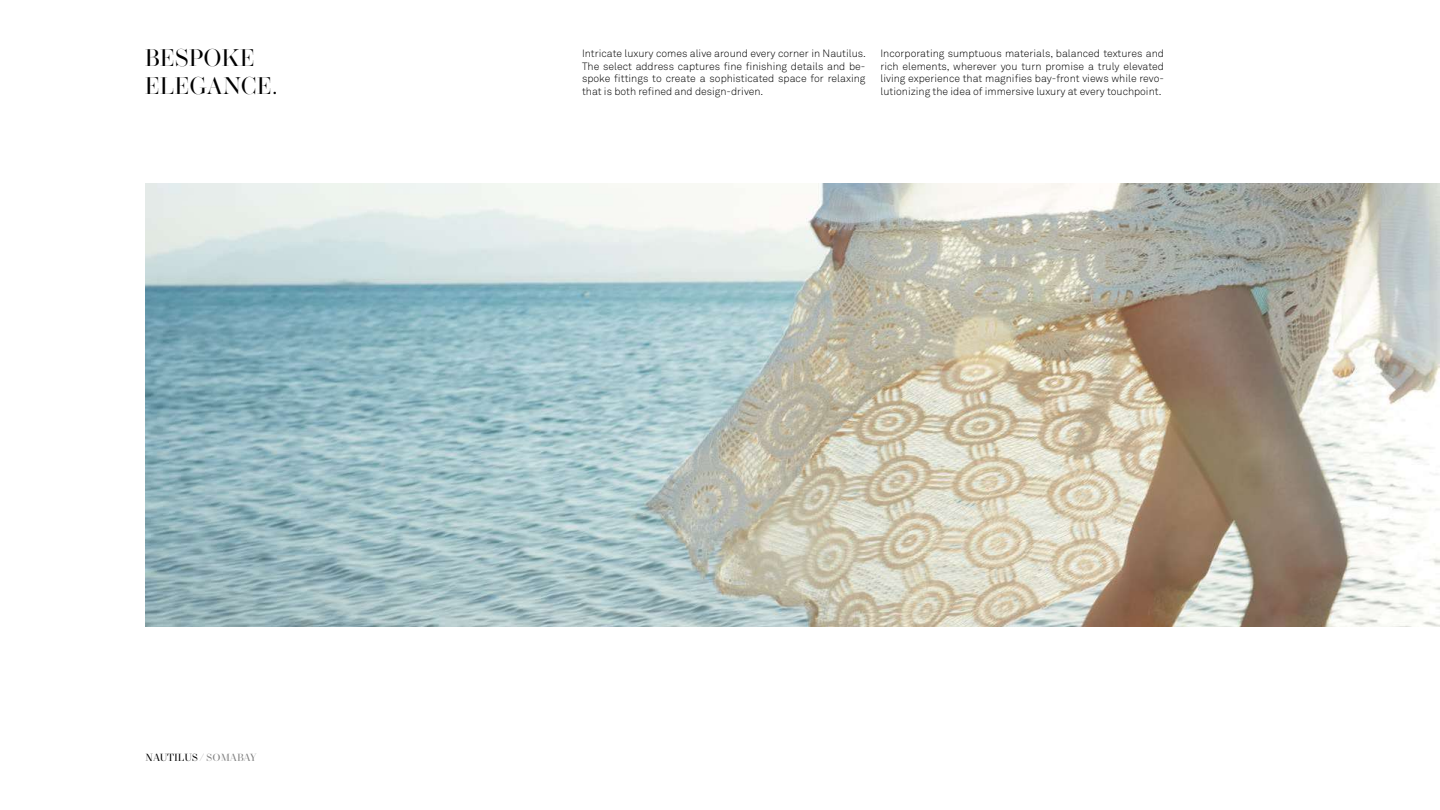
<style>
.page{position:relative;width:1440px;height:810px;background:#fff}
.page>*{position:absolute;margin:0;border:0;box-sizing:border-box;transform-origin:0 0}
.t1{font:24px/28.8px "Operetta 32";color:#000}
.t2{font:10.5px/12.6px "Akkurat Light Pro";color:#000;text-align:justify}
.t3{font:10.5px "New Paris Headline";color:#000}
.s1{color:#808080}
</style>
<div class="page">
<img style="left:146px;top:183px;width:1294px;height:444px">
<h1 class="t1" style="left:145px;top:43px;width:135px">BESPOKE<br>ELEGANCE.</h1>
<p class="t2" style="left:582px;top:47px;width:286px">Intricate luxury comes alive around every corner in Nautilus.<br>The select address captures fine finishing details and be&shy;spoke fittings to create a sophisticated space for relaxing that is both refined and design-driven.</p>
<p class="t2" style="left:881px;top:47px;width:285px">Incorporating sumptuous materials, balanced textures and rich elements, wherever you turn promise a truly elevated living experience that magnifies bay-front views while revo&shy;lutionizing the idea of immersive luxury at every touchpoint.</p>
<p class="t3" style="left:146px;top:752px;width:113px">NAUTILUS <span class="s1">/ SOMABAY</span></p>
</div>
